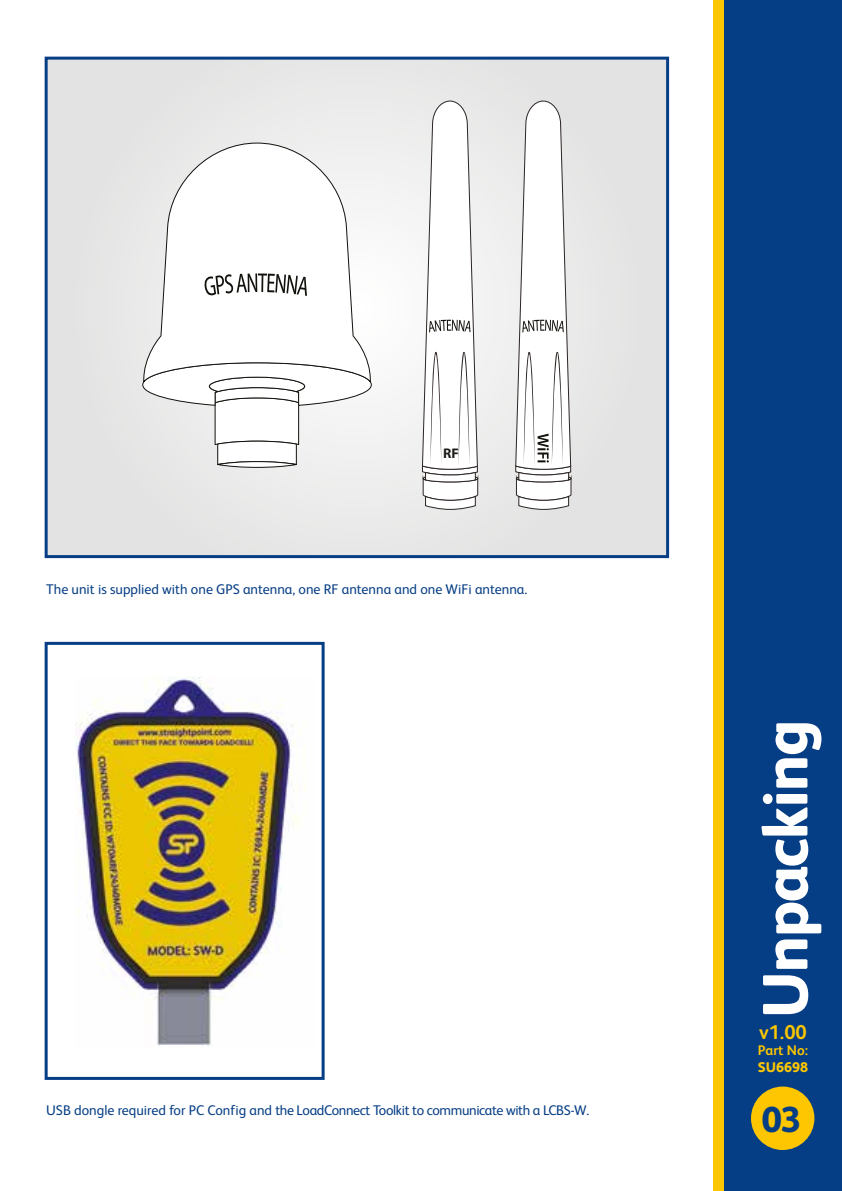
<style>
.page{position:relative;width:842px;height:1191px;background:#fff}
.page>*{position:absolute;margin:0;border:0;box-sizing:border-box;transform-origin:0 0}
.t1{font:800 64px "FS Albert";letter-spacing:-.025em;color:#fff}
.t2{font:800 36px "FS Albert";color:#063e85}
.t3{font:700 20px "FS Albert";color:#fdc600}
.t4{font:14px "FS Albert";letter-spacing:-.025em;color:#063e85}
.t5{font:14px "FS Albert";color:#063e85}
.t6{font:700 14px "FS Albert";color:#fdc600}
.t7{font:800 14px "FS Albert";color:#fdc600}
.t8{font:700 14px "Myriad Pro";color:#1d1d1b}
</style>
<div class="page">
<div style="left:723px;top:0;width:119px;height:1191px;background:#063e85"></div>
<div style="left:713px;top:0;width:10px;height:1191px;background:#fdc600"></div>
<div style="left:751px;top:1086px;width:63px;height:64px;background:#fdc600;border-radius:50%"></div>
<div style="left:45px;top:642px;width:280px;height:438px;border:3px solid #063e85"></div>
<img style="left:75px;top:677px;width:230px;height:369px">
<svg style="left:49px;top:61px;width:616px;height:493px"></svg>
<div style="left:45px;top:57px;width:624px;height:501px;border:3px solid #063e85"></div>
<svg style="left:421px;top:100px;width:58px;height:410px"></svg>
<svg style="left:514px;top:100px;width:58px;height:410px"></svg>
<div style="left:217px;top:461px;width:80px;height:7px;border:1px solid #13110c;border-radius:50%"></div>
<svg style="left:142px;top:362px;width:230px;height:104px"></svg>
<svg style="left:143px;top:142px;width:228px;height:243px"></svg>
<svg style="left:204px;top:273px;width:103px;height:23px"></svg>
<p class="t8" style="left:443px;top:444px;width:17px">RF</p>
<p class="t5" style="left:46px;top:581px;width:483px">The unit is supplied with one GPS antenna, one RF antenna and one WiFi antenna.</p>
<p class="t4" style="left:46px;top:1102px;width:545px">USB dongle required for PC Config and the LoadConnect Toolkit to communicate with a LCBS-W.</p>
<h1 class="t1" style="left:748px;top:1018px;width:300px;rotate:-90deg">Unpacking</h1>
<h3 class="t3" style="left:759px;top:1020px;width:49px">v1.00</h3>
<p class="t6" style="left:758px;top:1042px;width:52px">Part No:</p>
<p class="t7" style="left:758px;top:1059px;width:52px">SU6698</p>
<h2 class="t2" style="left:761px;top:1098px;width:42px">03</h2>
</div>
